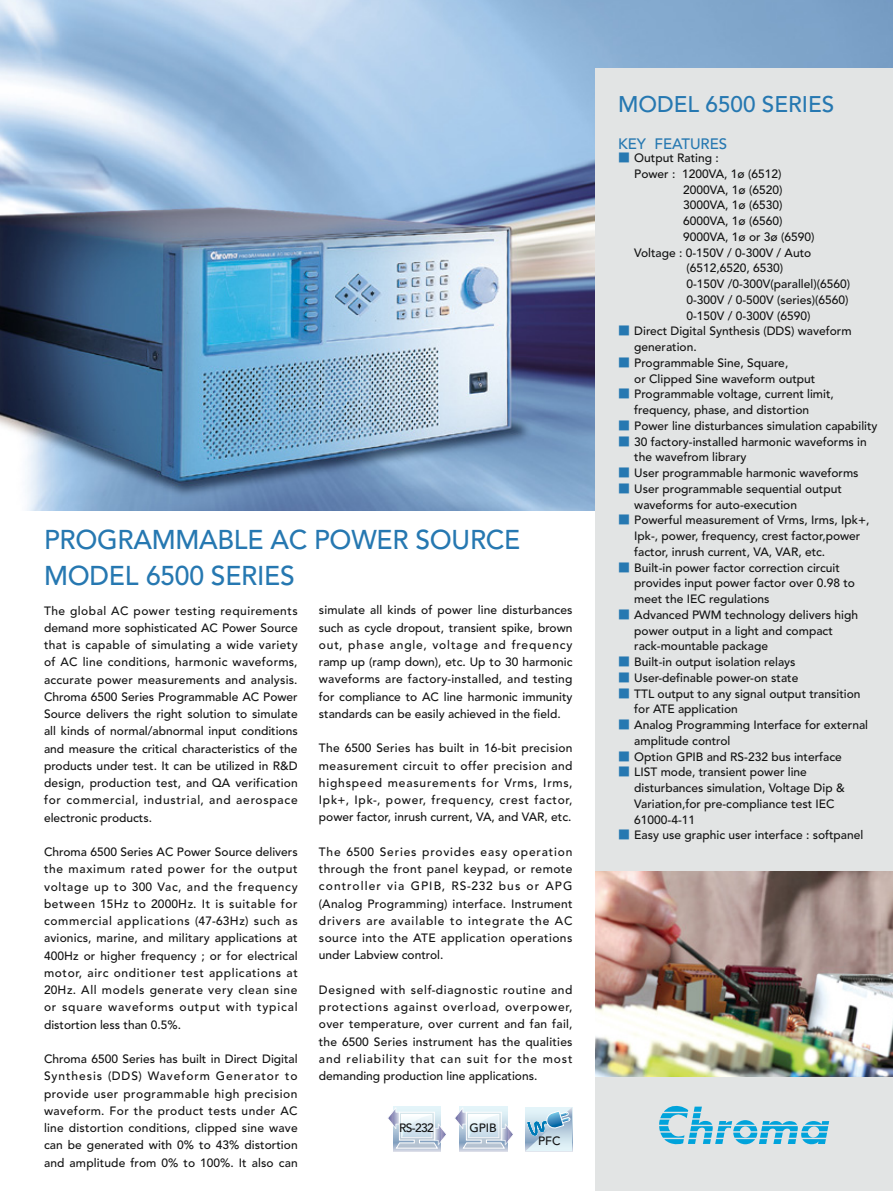
<style>
.page{position:relative;width:893px;height:1191px;background:#fff}
.page>*{position:absolute;margin:0;border:0;box-sizing:border-box;transform-origin:0 0}
.t1{font:500 27px/36px "Avenir";letter-spacing:-.01em;color:#2678b1}
.t2{font:500 22.5px "Avenir";color:#2678b1}
.t3{font:500 15px "Avenir";color:#2678b1}
.t4{font:500 12px/17.2px "Avenir";color:#121212}
.s1{font-family:"AR Hei B5";color:#2678b1}
</style>
<div class="page">
<img style="left:0;top:0;width:893px;height:510px">
<div style="left:595px;top:68px;width:298px;height:1123px;background:#e2e4e4"></div>
<img style="left:595px;top:872px;width:298px;height:204px">
<svg style="left:659px;top:1105px;width:170px;height:39px"></svg>
<svg style="left:525px;top:1107px;width:47px;height:44px;background:#b1d1e2"></svg>
<svg style="left:393px;top:1151px;width:48px;height:1px"></svg>
<svg style="left:393px;top:1106px;width:48px;height:45px"></svg>
<svg style="left:388px;top:1107px;width:58px;height:41px"></svg>
<svg style="left:459px;top:1106px;width:49px;height:46px"></svg>
<svg style="left:460px;top:1106px;width:48px;height:45px"></svg>
<svg style="left:455px;top:1107px;width:58px;height:41px"></svg>
<h1 class="t1" style="left:44px;top:522px;width:478px">PROGRAMMABLE AC POWER SOURCE<br>MODEL 6500 SERIES</h1>
<p class="t4" style="left:44px;top:602px;width:255px;text-align:justify">The global AC power testing requirements demand more sophisticated AC Power Source that is capable of simulating a wide variety of AC line conditions, harmonic waveforms, accurate power measurements and analysis.<br>Chroma 6500 Series Programmable AC Power Source delivers the right solution to simulate all kinds of normal/abnormal input conditions and measure the critical characteristics of the products under test. It can be utilized in R&amp;D design, production test, and QA verification for commercial, industrial, and aerospace electronic products.</p>
<p class="t4" style="left:44px;top:843px;width:255px;text-align:justify">Chroma 6500 Series AC Power Source delivers the maximum rated power for the output voltage up to 300 Vac, and the frequency between 15Hz to 2000Hz. It is suitable for commercial applications (47-63Hz) such as avionics, marine, and military applications at 400Hz or higher frequency ; or for electrical motor, airc onditioner test applications at 20Hz. All models generate very clean sine or square waveforms output with typical distortion less than 0.5%.</p>
<p class="t4" style="left:44px;top:1050px;width:255px;text-align:justify">Chroma 6500 Series has built in Direct Digital Synthesis (DDS) Waveform Generator to provide user programmable high precision waveform. For the product tests under AC line distortion conditions, clipped sine wave can be generated with 0% to 43% distortion and amplitude from 0% to 100%. It also can</p>
<p class="t4" style="left:319px;top:602px;width:255px;text-align:justify">simulate all kinds of power line disturbances such as cycle dropout, transient spike, brown out, phase angle, voltage and frequency ramp up (ramp down), etc. Up to 30 harmonic waveforms are factory-installed, and testing for compliance to AC line harmonic immunity standards can be easily achieved in the field.</p>
<p class="t4" style="left:319px;top:740px;width:255px;text-align:justify">The 6500 Series has built in 16-bit precision measurement circuit to offer precision and highspeed measurements for Vrms, Irms, Ipk+, Ipk-, power, frequency, crest factor, power factor, inrush current, VA, and VAR, etc.</p>
<p class="t4" style="left:319px;top:843px;width:255px;text-align:justify">The 6500 Series provides easy operation through the front panel keypad, or remote controller via GPIB, RS-232 bus or APG (Analog Programming) interface. Instrument drivers are available to integrate the AC source into the ATE application operations under Labview control.</p>
<p class="t4" style="left:319px;top:981px;width:255px;text-align:justify">Designed with self-diagnostic routine and protections against overload, overpower, over temperature, over current and fan fail, the 6500 Series instrument has the qualities and reliability that can suit for the most demanding production line applications.</p>
<p class="t4" style="left:399px;top:1119px;width:36px">RS-232</p>
<p class="t4" style="left:469px;top:1119px;width:29px">GPIB</p>
<p class="t4" style="left:538px;top:1132px;width:24px">PFC</p>
<h2 class="t2" style="left:618px;top:91px;width:218px">MODEL 6500 SERIES</h2>
<p class="t3" style="left:618px;top:135px;width:111px">KEY FEATURES</p>
<p class="t4" style="left:618px;top:150px;width:102px"><span class="s1">■</span> Output Rating :</p>
<p class="t4" style="left:634px;top:165px;width:149px">Power : 1200VA, 1ø (6512)</p>
<p class="t4" style="left:683px;top:181px;width:101px">2000VA, 1ø (6520)</p>
<p class="t4" style="left:683px;top:197px;width:101px">3000VA, 1ø (6530)</p>
<p class="t4" style="left:683px;top:213px;width:101px">6000VA, 1ø (6560)</p>
<p class="t4" style="left:683px;top:228px;width:133px">9000VA, 1ø or 3ø (6590)</p>
<p class="t4" style="left:634px;top:244px;width:179px">Voltage : 0-150V / 0-300V / Auto</p>
<p class="t4" style="left:686px;top:260px;width:98px">(6512,6520, 6530)</p>
<p class="t4" style="left:686px;top:275px;width:165px">0-150V /0-300V(parallel)(6560)</p>
<p class="t4" style="left:686px;top:291px;width:164px">0-300V / 0-500V (series)(6560)</p>
<p class="t4" style="left:686px;top:307px;width:126px">0-150V / 0-300V (6590)</p>
<p class="t4" style="left:634px;top:323px;width:219px;line-height:15.8px;text-indent:-16px"><span class="s1">■</span> Direct Digital Synthesis (DDS) waveform generation.</p>
<p class="t4" style="left:634px;top:355px;width:183px;line-height:15.8px;text-indent:-16px"><span class="s1">■</span> Programmable Sine, Square,<br>or Clipped Sine waveform output</p>
<p class="t4" style="left:634px;top:386px;width:201px;line-height:15.8px;text-indent:-16px"><span class="s1">■</span> Programmable voltage, current limit, frequency, phase, and distortion</p>
<p class="t4" style="left:618px;top:417px;width:261px"><span class="s1">■</span> Power line disturbances simulation capability</p>
<p class="t4" style="left:634px;top:434px;width:234px;line-height:15.8px;text-indent:-16px"><span class="s1">■</span> 30 factory-installed harmonic waveforms in the wavefrom library</p>
<p class="t4" style="left:618px;top:464px;width:242px"><span class="s1">■</span> User programmable harmonic waveforms</p>
<p class="t4" style="left:634px;top:481px;width:209px;line-height:15.8px;text-indent:-16px"><span class="s1">■</span> User programmable sequential output waveforms for auto-execution</p>
<p class="t4" style="left:634px;top:512px;width:237px;line-height:15.8px;text-indent:-16px"><span class="s1">■</span> Powerful measurement of Vrms, Irms, Ipk+,<br>Ipk-, power, frequency, crest factor,power factor, inrush current, VA, VAR, etc.</p>
<p class="t4" style="left:634px;top:560px;width:222px;line-height:15.8px;text-indent:-16px"><span class="s1">■</span> Built-in power factor correction circuit provides input power factor over 0.98 to meet the IEC regulations</p>
<p class="t4" style="left:634px;top:607px;width:225px;line-height:15.8px;text-indent:-16px"><span class="s1">■</span> Advanced PWM technology delivers high power output in a light and compact rack-mountable package</p>
<p class="t4" style="left:618px;top:653px;width:179px"><span class="s1">■</span> Built-in output isolation relays</p>
<p class="t4" style="left:618px;top:669px;width:182px"><span class="s1">■</span> User-definable power-on state</p>
<p class="t4" style="left:634px;top:686px;width:228px;line-height:15.8px;text-indent:-16px"><span class="s1">■</span> TTL output to any signal output transition for ATE application</p>
<p class="t4" style="left:634px;top:717px;width:235px;line-height:15.8px;text-indent:-16px"><span class="s1">■</span> Analog Programming Interface for external amplitude control</p>
<p class="t4" style="left:618px;top:748px;width:225px"><span class="s1">■</span> Option GPIB and RS-232 bus interface</p>
<p class="t4" style="left:634px;top:764px;width:212px;line-height:15.8px;text-indent:-16px"><span class="s1">■</span> LIST mode, transient power line disturbances simulation, Voltage Dip &amp;<br>Variation,for pre-compliance test IEC<br>61000-4-11</p>
<p class="t4" style="left:618px;top:827px;width:247px"><span class="s1">■</span> Easy use graphic user interface : softpanel</p>
</div>
